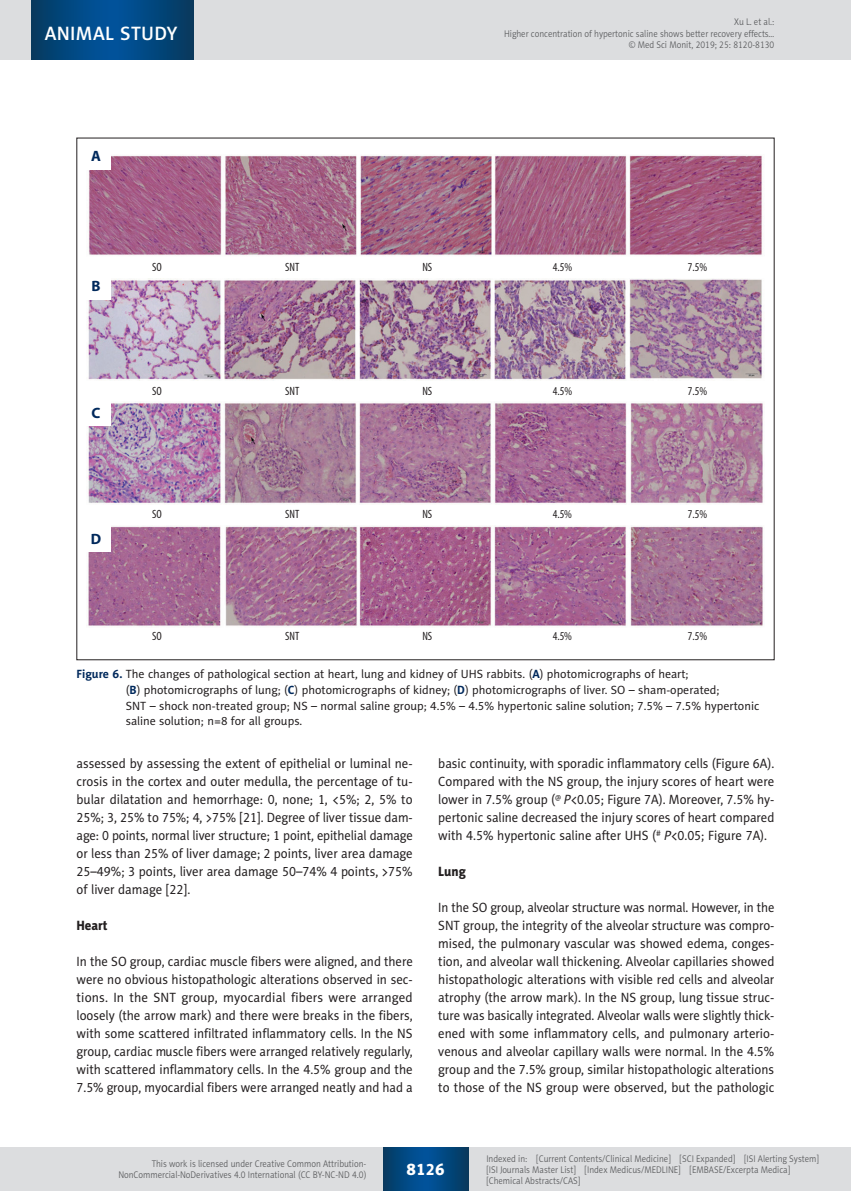
<style>
.page{position:relative;width:851px;height:1191px;background:#fff}
.page>*{position:absolute;margin:0;border:0;box-sizing:border-box;transform-origin:0 0}
.t1{font:19.5px "Naomi Sans EFN Medium";letter-spacing:.015em;color:#fff}
.t2{font:16.5px "Naomi Sans EFN Heavy";color:#fff}
.t3{font:700 15px "Myriad Pro";color:#00295c}
.MSM_Body{font:13.5px/18px "Naomi Sans EFN";color:#231f20;text-align:justify;scale:.95 1}
.MSM_Body-2{font:13.5px/18px "Naomi Sans EFN";color:#231f20;text-align:justify;scale:.93 1}
.MSM_Body-3{font:13.5px/18px "Naomi Sans EFN";color:#231f20;text-align:justify;scale:.94 1}
.MSM_Headline_2{font:13.5px "Naomi Sans EFN Heavy";color:#231f20;scale:.95 1}
.MSM_Rycina_tytul{font:12px/15.8px "Naomi Sans EFN";color:#231f20}
.t4{font:condensed 12px "Myriad Pro";color:#231f20}
.t5{font:9.75px/11.2px "Naomi Sans EFN Light";color:#57585a;text-align:right;scale:.9 1}
.s1{font-weight:700;color:#00295c}
.s2{font-style:italic}
</style>
<div class="page">
<img style="left:88px;top:155px;width:674px;height:101px">
<img style="left:87px;top:278px;width:675px;height:102px">
<img style="left:87px;top:402px;width:676px;height:102px">
<img style="left:88px;top:526px;width:675px;height:101px">
<div style="left:81px;top:142px;width:30px;height:28px;background:#fff"></div>
<div style="left:81px;top:272px;width:30px;height:28px;background:#fff"></div>
<div style="left:81px;top:398px;width:30px;height:28px;background:#fff"></div>
<div style="left:81px;top:524px;width:30px;height:28px;background:#fff"></div>
<div style="left:0;top:1148px;width:850px;height:43px;background:#dcdddf"></div>
<svg style="left:383px;top:1147px;width:85px;height:43px;background:#02477e"></svg>
<div style="left:0;top:0;width:850px;height:60px;background:#dcdddf"></div>
<hr style="left:850px;top:0;width:1px;height:60px;background:#dcdddf">
<svg style="left:32px;top:0;width:161px;height:60px;background:#02477f"></svg>
<h1 class="t1" style="left:45px;top:22px;width:134px">ANIMAL STUDY</h1>
<p class="t3" style="left:91px;top:147px;width:11px">A</p>
<p class="t5" style="left:504px;top:16px;width:302px">Xu L. et al.:<br>Higher concentration of hypertonic saline shows better recovery effects… © Med Sci Monit, 2019; 25: 8120-8130</p>
<p class="t3" style="left:91px;top:277px;width:11px">B</p>
<p class="t3" style="left:91px;top:403px;width:10px">C</p>
<p class="t3" style="left:91px;top:529px;width:12px">D</p>
<p class="t4" style="left:152px;top:260px;width:11px">SO</p>
<p class="t4" style="left:285px;top:260px;width:16px">SNT</p>
<p class="t4" style="left:422px;top:260px;width:11px">NS</p>
<p class="t4" style="left:552px;top:260px;width:21px">4.5%</p>
<p class="t4" style="left:687px;top:260px;width:21px">7.5%</p>
<p class="t4" style="left:152px;top:384px;width:11px">SO</p>
<p class="t4" style="left:285px;top:384px;width:16px">SNT</p>
<p class="t4" style="left:422px;top:384px;width:11px">NS</p>
<p class="t4" style="left:552px;top:384px;width:21px">4.5%</p>
<p class="t4" style="left:687px;top:384px;width:21px">7.5%</p>
<p class="t4" style="left:152px;top:507px;width:11px">SO</p>
<p class="t4" style="left:285px;top:507px;width:16px">SNT</p>
<p class="t4" style="left:422px;top:507px;width:11px">NS</p>
<p class="t4" style="left:552px;top:507px;width:21px">4.5%</p>
<p class="t4" style="left:687px;top:507px;width:21px">7.5%</p>
<p class="t4" style="left:152px;top:629px;width:11px">SO</p>
<p class="t4" style="left:285px;top:629px;width:16px">SNT</p>
<p class="t4" style="left:422px;top:629px;width:11px">NS</p>
<p class="t4" style="left:552px;top:629px;width:21px">4.5%</p>
<p class="t4" style="left:687px;top:629px;width:21px">7.5%</p>
<p class="MSM_Rycina_tytul" style="left:126px;top:666px;width:635px;text-indent:-49px"><span class="s1">Figure 6.</span> The changes of pathological section at heart, lung and kidney of UHS rabbits. (<span class="s1">A</span>) photomicrographs of heart;<br>(<span class="s1">B</span>) photomicrographs of lung; (<span class="s1">C</span>) photomicrographs of kidney; (<span class="s1">D</span>) photomicrographs of liver. SO – sham-operated;<br>SNT – shock non-treated group; NS – normal saline group; 4.5% – 4.5% hypertonic saline solution; 7.5% – 7.5% hypertonic saline solution; n=8 for all groups.</p>
<p class="MSM_Body" style="left:77px;top:754px;width:355px">assessed by assessing the extent of epithelial or luminal ne&shy;crosis in the cortex and outer medulla, the percentage of tu&shy;bular dilatation and hemorrhage: 0, none; 1, &lt;5%; 2, 5% to 25%; 3, 25% to 75%; 4, &gt;75% [21]. Degree of liver tissue dam&shy;age: 0 points, normal liver structure; 1 point, epithelial damage or less than 25% of liver damage; 2 points, liver area damage 25–49%; 3 points, liver area damage 50–74% 4 points, &gt;75% of liver damage [22].</p>
<p class="MSM_Headline_2" style="left:77px;top:917px;width:34px">Heart</p>
<p class="MSM_Body-3" style="left:77px;top:952px;width:359px">In the SO group, cardiac muscle fibers were aligned, and there were no obvious histopathologic alterations observed in sec&shy;tions. In the SNT group, myocardial fibers were arranged loosely (the arrow mark) and there were breaks in the fibers, with some scattered infiltrated inflammatory cells. In the NS group, cardiac muscle fibers were arranged relatively regularly, with scattered inflammatory cells. In the 4.5% group and the 7.5% group, myocardial fibers were arranged neatly and had a</p>
<p class="MSM_Body" style="left:438px;top:754px;width:355px">basic continuity, with sporadic inflammatory cells (Figure 6A).<br>Compared with the NS group, the injury scores of heart were lower in 7.5% group (<sup>@</sup> <span class="s2">P</span>&lt;0.05; Figure 7A). Moreover, 7.5% hy&shy;pertonic saline decreased the injury scores of heart compared with 4.5% hypertonic saline after UHS (<sup>#</sup> <span class="s2">P</span>&lt;0.05; Figure 7A).</p>
<p class="MSM_Headline_2" style="left:438px;top:863px;width:30px">Lung</p>
<p class="MSM_Body-2" style="left:438px;top:898px;width:363px">In the SO group, alveolar structure was normal. However, in the SNT group, the integrity of the alveolar structure was compro&shy;mised, the pulmonary vascular was showed edema, conges&shy;tion, and alveolar wall thickening. Alveolar capillaries showed histopathologic alterations with visible red cells and alveolar atrophy (the arrow mark). In the NS group, lung tissue struc&shy;ture was basically integrated. Alveolar walls were slightly thick&shy;ened with some inflammatory cells, and pulmonary arterio&shy;venous and alveolar capillary walls were normal. In the 4.5% group and the 7.5% group, similar histopathologic alterations to those of the NS group were observed, but the pathologic</p>
<p class="t5" style="left:118px;top:1158px;width:277px">This work is licensed under Creative Common Attribution-<br>NonCommercial-NoDerivatives 4.0 International (CC BY-NC-ND 4.0)</p>
<p class="t2" style="left:406px;top:1159px;width:40px">8126</p>
<p class="t5" style="left:486px;top:1152px;width:371px;text-align:left">Indexed in: [Current Contents/Clinical Medicine] [SCI Expanded] [ISI Alerting System] [ISI Journals Master List] [Index Medicus/MEDLINE] [EMBASE/Excerpta Medica] [Chemical Abstracts/CAS]</p>
</div>
